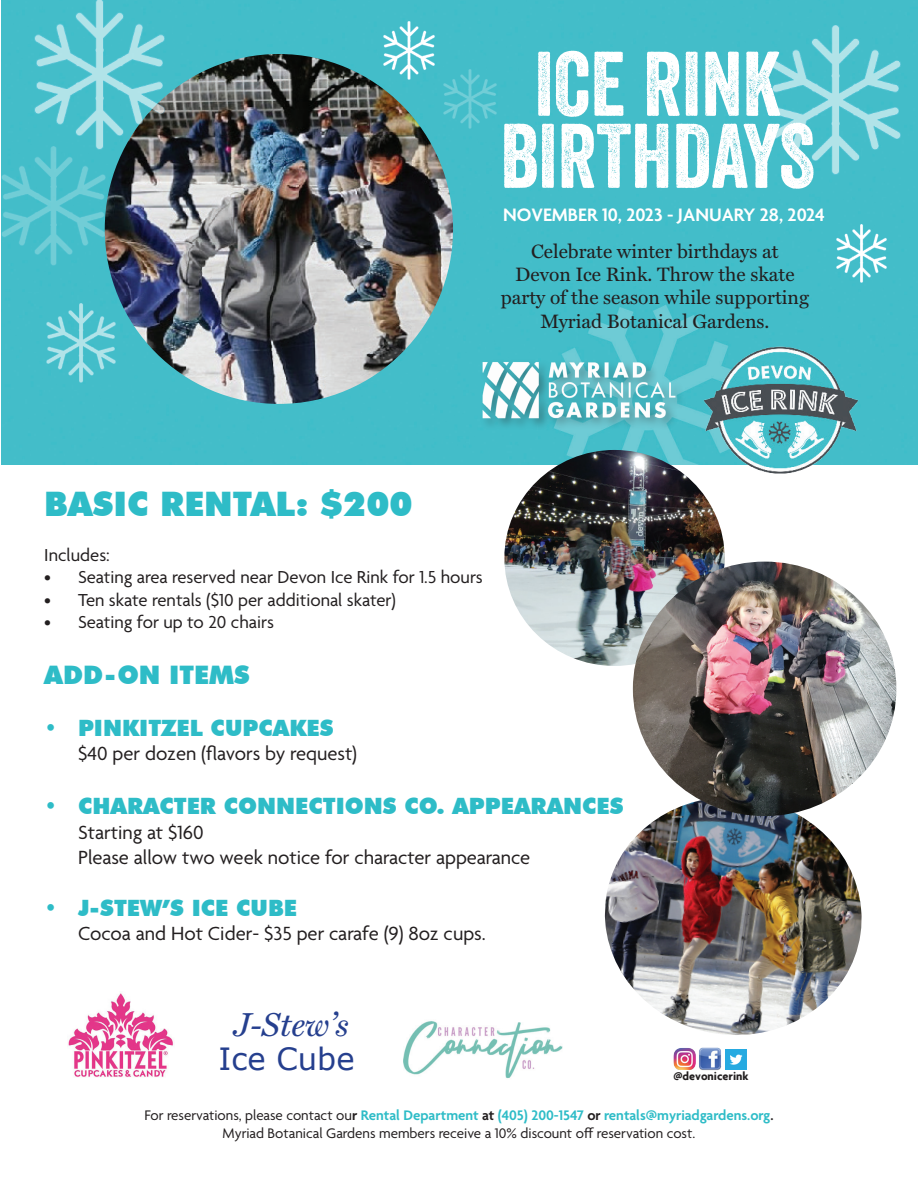
<style>
.page{position:relative;width:918px;height:1188px;background:#fff}
.page>*{position:absolute;margin:0;border:0;box-sizing:border-box;transform-origin:0 0}
.t1{font:88.5px/72px "Veneer";color:#fff;text-align:center}
.t2{font:900 33.75px "Futura BT";color:#2ebcc7}
.t3{font:italic 33.45px "Miller Text";color:#253f8e}
.t4{font:30.6px "Verdana";color:#253f8e}
.t5{font:900 25.5px "Futura BT";color:#2ebcc7}
.t6{font:900 22.5px "Futura BT";color:#2ebcc7}
.t7{font:20.7px/24.8px "Agenda";color:#231f20}
.t8{font:19.5px/23.4px "Miller Text Roman";color:#231f20;text-align:center}
.t9{font:600 19.5px "Agenda";color:#fff}
.t10{font:18.75px "Agenda";color:#231f20}
.t11{font:15px/18px "Agenda";color:#231f20;text-align:center}
.t12{font:700 12px "Agenda";color:#231f20}
.s1{font-weight:600}
.s2{font-weight:600;color:#2ebcc7}
</style>
<div class="page">
<div style="left:1px;top:0;width:917px;height:464px;background:#43bdc9"></div>
<img style="left:702px;top:343px;width:157px;height:131px">
<img style="left:836px;top:225px;width:51px;height:57px">
<img style="left:383px;top:22px;width:51px;height:32px">
<img style="left:770px;top:26px;width:131px;height:149px">
<img style="left:46px;top:303px;width:59px;height:80px">
<img style="left:1px;top:146px;width:104px;height:120px">
<img style="left:453px;top:69px;width:43px;height:60px">
<img style="left:105px;top:54px;width:348px;height:350px">
<img style="left:34px;top:0;width:131px;height:149px">
<div style="left:480px;top:358px;width:207px;height:73px;background:#231f20;opacity:.36"></div>
<img style="left:479px;top:359px;width:200px;height:62px">
<img style="left:504px;top:450px;width:221px;height:216px">
<img style="left:604px;top:816px;width:258px;height:219px">
<img style="left:633px;top:562px;width:263px;height:254px">
<img style="left:673px;top:1048px;width:23px;height:22px">
<img style="left:699px;top:1047px;width:23px;height:23px">
<img style="left:726px;top:1049px;width:20px;height:21px">
<img style="left:68px;top:993px;width:106px;height:84px">
<img style="left:403px;top:1021px;width:160px;height:58px">
<h1 class="t1" style="left:500px;top:48px;width:316px">ICE RINK<br>BIRTHDAYS</h1>
<h3 class="t9" style="left:503px;top:205px;width:323px">NOVEMBER 10, 2023 - JANUARY 28, 2024</h3>
<h3 class="t8" style="left:501px;top:239px;width:310px">Celebrate winter birthdays at<br>Devon Ice Rink. Throw the skate party of the season while supporting<br>Myriad Botanical Gardens.</h3>
<h2 class="t2" style="left:44px;top:483px;width:370px">BASIC RENTAL: $200</h2>
<p class="t10" style="left:44px;top:545px;width:67px">Includes:</p>
<p class="t10" style="left:44px;top:567px;width:440px">• Seating area reserved near Devon Ice Rink for 1.5 hours</p>
<p class="t10" style="left:44px;top:590px;width:353px">• Ten skate rentals ($10 per additional skater)</p>
<p class="t10" style="left:44px;top:612px;width:231px">• Seating for up to 20 chairs</p>
<h3 class="t5" style="left:44px;top:659px;width:207px">ADD-ON ITEMS</h3>
<h3 class="t6" style="left:44px;top:714px;width:291px">• PINKITZEL CUPCAKES</h3>
<h3 class="t7" style="left:78px;top:743px;width:281px">$40 per dozen (flavors by request)</h3>
<h3 class="t6" style="left:44px;top:793px;width:581px">• CHARACTER CONNECTIONS CO. APPEARANCES</h3>
<h3 class="t7" style="left:78px;top:821px;width:454px">Starting at $160<br>Please allow two week notice for character appearance</h3>
<h3 class="t6" style="left:44px;top:894px;width:254px">• J-STEW’S ICE CUBE</h3>
<h3 class="t7" style="left:78px;top:923px;width:409px">Cocoa and Hot Cider- $35 per carafe (9) 8oz cups.</h3>
<h3 class="t3" style="left:234px;top:1005px;width:116px">J-Stew’s</h3>
<h3 class="t4" style="left:219px;top:1038px;width:137px">Ice Cube</h3>
<p class="t12" style="left:673px;top:1069px;width:77px">@devonicerink</p>
<p class="t11" style="left:144px;top:1107px;width:631px">For reservations, please contact ou<span class="s1">r</span> <span class="s2">Rental Department</span> <span class="s1">at</span> <span class="s2">(405) 200-1547</span> <span class="s1">or</span> <span class="s2">rentals@myriadgardens.org</span><span class="s1">.<br></span>Myriad Botanical Gardens members receive a 10% discount off reservation cost.</p>
</div>
